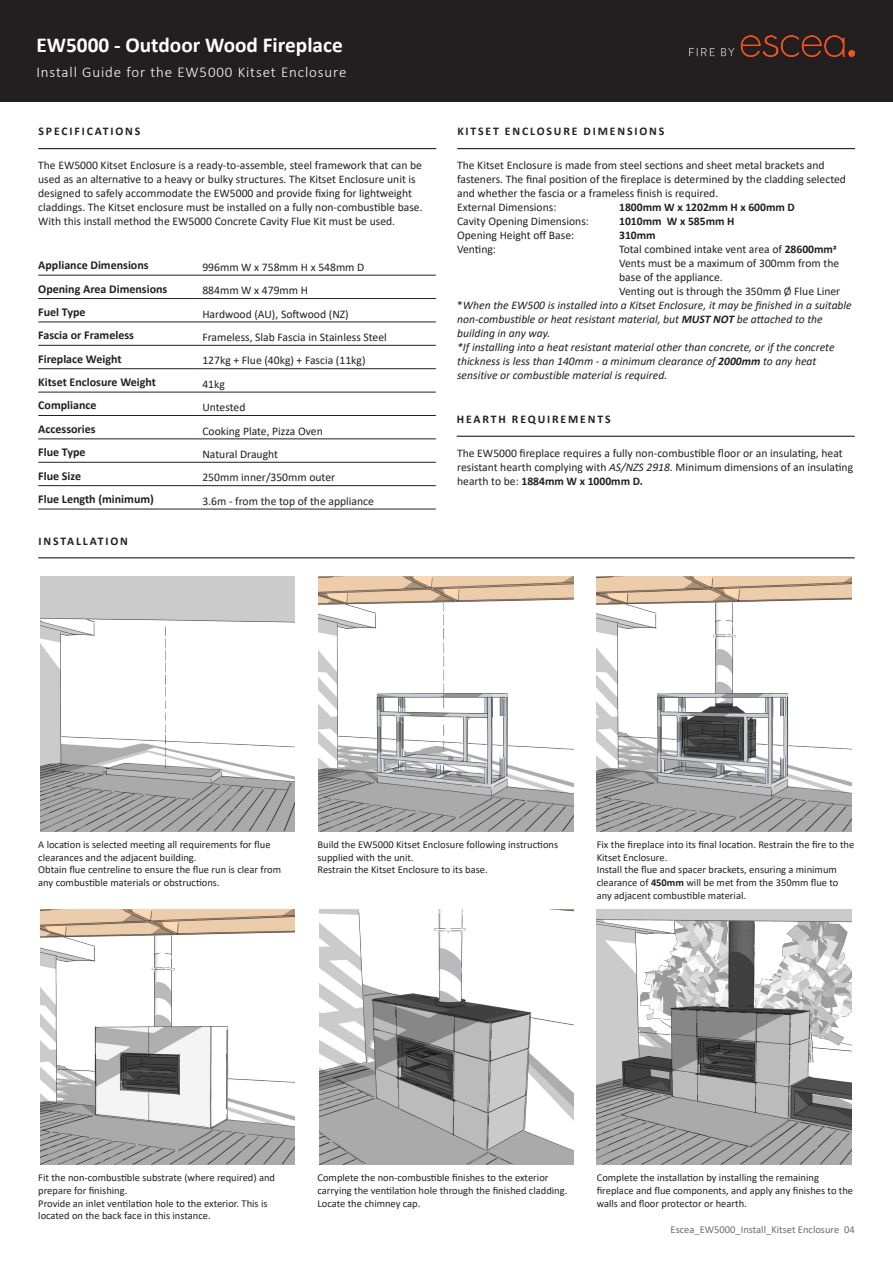
<style>
.page{position:relative;width:893px;height:1263px;background:#fff}
.page>*{position:absolute;margin:0;border:0;box-sizing:border-box;transform-origin:0 0}
.t1{font:700 21.3px "Calibri";color:#fff}
.Subtitle{font:300 14.85px "Calibri";letter-spacing:.06em;color:#fff}
.Subhead{font:700 12px "Calibri";color:#231f20}
.Body{font:11.7px/14px "Calibri";color:#231f20}
.Body-2{font:italic 11.7px "Calibri";color:#231f20}
.Body-3{font:700 11.7px "Calibri";letter-spacing:.16em;color:#231f20}
.Body-4{font:700 11.7px "Calibri";color:#231f20}
.Body-5{font:10.5px/12.6px "Calibri";color:#231f20}
.Body-6{font:10.5px "Calibri";color:#6c6d70}
.s1{font-weight:700}
.s2{font-style:normal}
.s3{font-style:italic}
</style>
<div class="page">
<div style="left:0;top:0;width:893px;height:101px;background:#231f20"></div>
<hr style="left:38px;top:557px;width:817px;height:1px;background:#231f20">
<img style="left:690px;top:36px;width:165px;height:20px">
<img style="left:40px;top:576px;width:254px;height:256px">
<img style="left:319px;top:576px;width:254px;height:256px">
<img style="left:597px;top:576px;width:254px;height:256px">
<img style="left:40px;top:909px;width:254px;height:256px">
<img style="left:319px;top:909px;width:255px;height:256px">
<img style="left:597px;top:909px;width:254px;height:256px">
<hr style="left:38px;top:275px;width:160px;height:1px;background:#231f20">
<hr style="left:198px;top:275px;width:238px;height:1px;background:#231f20">
<hr style="left:38px;top:298px;width:160px;height:1px;background:#231f20">
<hr style="left:198px;top:298px;width:238px;height:1px;background:#231f20">
<hr style="left:38px;top:322px;width:160px;height:1px;background:#231f20">
<hr style="left:198px;top:322px;width:238px;height:1px;background:#231f20">
<hr style="left:38px;top:345px;width:160px;height:1px;background:#231f20">
<hr style="left:198px;top:345px;width:238px;height:1px;background:#231f20">
<hr style="left:38px;top:368px;width:160px;height:1px;background:#231f20">
<hr style="left:198px;top:368px;width:238px;height:1px;background:#231f20">
<hr style="left:38px;top:392px;width:160px;height:1px;background:#231f20">
<hr style="left:198px;top:392px;width:238px;height:1px;background:#231f20">
<hr style="left:38px;top:415px;width:160px;height:1px;background:#231f20">
<hr style="left:198px;top:415px;width:238px;height:1px;background:#231f20">
<hr style="left:38px;top:439px;width:160px;height:1px;background:#231f20">
<hr style="left:198px;top:439px;width:238px;height:1px;background:#231f20">
<hr style="left:38px;top:462px;width:160px;height:1px;background:#231f20">
<hr style="left:198px;top:462px;width:238px;height:1px;background:#231f20">
<hr style="left:38px;top:485px;width:160px;height:1px;background:#231f20">
<hr style="left:198px;top:485px;width:238px;height:1px;background:#231f20">
<hr style="left:38px;top:509px;width:160px;height:1px;background:#231f20">
<hr style="left:198px;top:509px;width:238px;height:1px;background:#231f20">
<hr style="left:38px;top:148px;width:398px;height:1px;background:#231f20">
<hr style="left:457px;top:148px;width:398px;height:1px;background:#231f20">
<hr style="left:457px;top:436px;width:398px;height:1px;background:#231f20">
<p class="t1" style="left:36px;top:30px;width:308px">EW5000 - Outdoor Wood Fireplace</p>
<p class="Subtitle" style="left:36px;top:62px;width:312px">Install Guide for the EW5000 Kitset Enclosure</p>
<p class="Body-3" style="left:38px;top:123px;width:103px">SPECIFICATIONS</p>
<p class="Body" style="left:38px;top:158px;width:386px">The EW5000 Kitset Enclosure is a ready-to-assemble, steel framework that can be used as an alternative to a heavy or bulky structures. The Kitset Enclosure unit is designed to safely accommodate the EW5000 and provide fixing for lightweight claddings. The Kitset enclosure must be installed on a fully non-combustible base.<br>With this install method the EW5000 Concrete Cavity Flue Kit must be used.</p>
<p class="Subhead" style="left:38px;top:257px;width:112px">Appliance Dimensions</p>
<p class="Body" style="left:202px;top:260px;width:163px">996mm W x 758mm H x 548mm D</p>
<p class="Subhead" style="left:38px;top:280px;width:131px">Opening Area Dimensions</p>
<p class="Body" style="left:202px;top:283px;width:107px">884mm W x 479mm H</p>
<p class="Subhead" style="left:38px;top:303px;width:49px">Fuel Type</p>
<p class="Body" style="left:202px;top:306px;width:148px">Hardwood (AU), Softwood (NZ)</p>
<p class="Subhead" style="left:38px;top:327px;width:97px">Fascia or Frameless</p>
<p class="Body" style="left:202px;top:330px;width:186px">Frameless, Slab Fascia in Stainless Steel</p>
<p class="Subhead" style="left:38px;top:350px;width:85px">Fireplace Weight</p>
<p class="Body" style="left:202px;top:353px;width:165px">127kg + Flue (40kg) + Fascia (11kg)</p>
<p class="Subhead" style="left:38px;top:374px;width:119px">Kitset Enclosure Weight</p>
<p class="Body" style="left:202px;top:377px;width:24px">41kg</p>
<p class="Subhead" style="left:38px;top:397px;width:60px">Compliance</p>
<p class="Body" style="left:202px;top:400px;width:45px">Untested</p>
<p class="Subhead" style="left:38px;top:420px;width:59px">Accessories</p>
<p class="Body" style="left:202px;top:423px;width:122px">Cooking Plate, Pizza Oven</p>
<p class="Subhead" style="left:38px;top:444px;width:49px">Flue Type</p>
<p class="Body" style="left:202px;top:447px;width:77px">Natural Draught</p>
<p class="Subhead" style="left:38px;top:467px;width:44px">Flue Size</p>
<p class="Body" style="left:202px;top:470px;width:134px">250mm inner/350mm outer</p>
<p class="Subhead" style="left:38px;top:491px;width:117px">Flue Length (minimum)</p>
<p class="Body" style="left:202px;top:494px;width:173px">3.6m - from the top of the appliance</p>
<p class="Body-3" style="left:38px;top:532px;width:91px">INSTALLATION</p>
<p class="Body-3" style="left:457px;top:123px;width:209px">KITSET ENCLOSURE DIMENSIONS</p>
<p class="Body" style="left:457px;top:158px;width:390px">The Kitset Enclosure is made from steel sections and sheet metal brackets and fasteners. The final position of the fireplace is determined by the cladding selected and whether the fascia or a frameless finish is required.<br>External Dimensions:</p>
<p class="Body-4" style="left:619px;top:199px;width:177px">1800mm W x 1202mm H x 600mm D</p>
<p class="Body" style="left:457px;top:214px;width:133px">Cavity Opening Dimensions:</p>
<p class="Body-4" style="left:619px;top:213px;width:117px">1010mm W x 585mm H</p>
<p class="Body" style="left:457px;top:228px;width:119px">Opening Height off Base:</p>
<p class="Body-3" style="left:619px;top:227px;width:38px">310mm</p>
<p class="Body" style="left:457px;top:242px;width:40px">Venting:</p>
<p class="Body" style="left:619px;top:242px;width:219px">Total combined intake vent area of <span class="s1">28600mm2</span></p>
<p class="Body" style="left:619px;top:256px;width:222px">Vents must be a maximum of 300mm from the</p>
<p class="Body" style="left:619px;top:270px;width:105px">base of the appliance.</p>
<p class="Body" style="left:619px;top:284px;width:223px">Venting out is through the 350mm Ø Flue Liner</p>
<p class="Body-2" style="left:457px;top:297px;width:396px"><span class="s2">*</span>When the EW500 is installed into a Kitset Enclosure, it may be finished in a suitable</p>
<p class="Body-2" style="left:457px;top:311px;width:367px">non-combustible or heat resistant material, but <span class="s1">MUST NOT</span> be attached to the</p>
<p class="Body-2" style="left:457px;top:325px;width:95px">building in any way.</p>
<p class="Body-2" style="left:457px;top:339px;width:379px">*If installing into a heat resistant material other than concrete, or if the concrete</p>
<p class="Body-2" style="left:457px;top:353px;width:361px">thickness is less than 140mm - a minimum clearance of <span class="s1">2000mm</span> to any heat</p>
<p class="Body-2" style="left:457px;top:366px;width:212px">sensitive or combustible material is required.</p>
<p class="Body-3" style="left:457px;top:411px;width:155px">HEARTH REQUIREMENTS</p>
<p class="Body" style="left:457px;top:446px;width:397px">The EW5000 fireplace requires a fully non-combustible floor or an insulating, heat resistant hearth complying with <span class="s3">AS/NZS 2918.</span> Minimum dimensions of an insulating hearth to be: <span class="s1">1884mm W x 1000mm D.</span></p>
<p class="Body-5" style="left:38px;top:838px;width:244px">A location is selected meeting all requirements for flue clearances and the adjacent building.<br>Obtain flue centreline to ensure the flue run is clear from any combustible materials or obstructions.</p>
<p class="Body-5" style="left:317px;top:838px;width:242px">Build the EW5000 Kitset Enclosure following instructions supplied with the unit.<br>Restrain the Kitset Enclosure to its base.</p>
<p class="Body-5" style="left:597px;top:838px;width:259px">Fix the fireplace into its final location. Restrain the fire to the Kitset Enclosure.<br>Install the flue and spacer brackets, ensuring a minimum clearance of <span class="s1">450mm</span> will be met from the 350mm flue to any adjacent combustible material.</p>
<p class="Body-5" style="left:38px;top:1171px;width:238px">Fit the non-combustible substrate (where required) and prepare for finishing.<br>Provide an inlet ventilation hole to the exterior. This is located on the back face in this instance.</p>
<p class="Body-5" style="left:317px;top:1171px;width:251px">Complete the non-combustible finishes to the exterior carrying the ventilation hole through the finished cladding.<br>Locate the chimney cap.</p>
<p class="Body-5" style="left:597px;top:1171px;width:258px">Complete the installation by installing the remaining fireplace and flue components, and apply any finishes to the walls and floor protector or hearth.</p>
<p class="Body-6" style="left:671px;top:1222px;width:186px">Escea_EW5000_Install_Kitset Enclosure 04</p>
</div>
